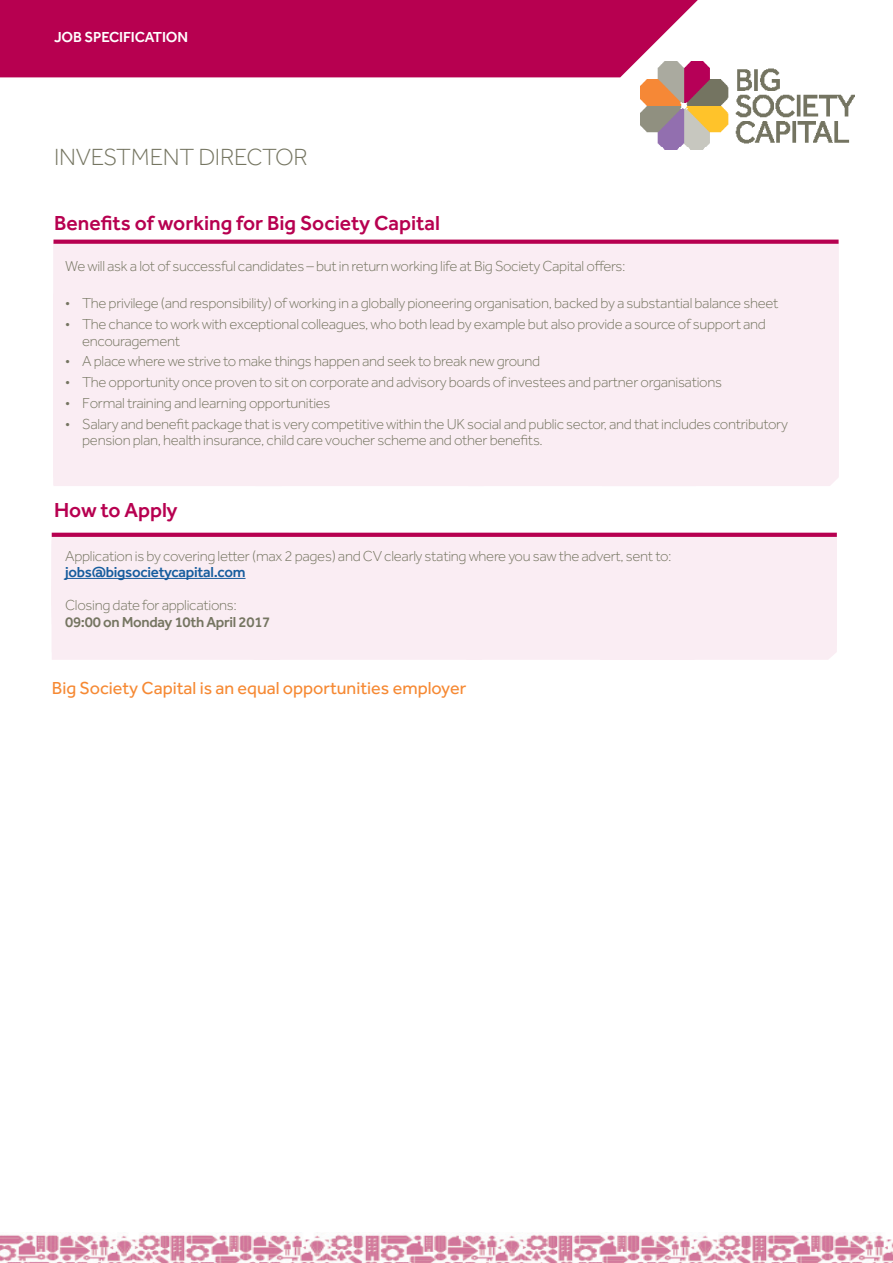
<style>
.page{position:relative;width:893px;height:1263px;background:#fff}
.page>*{position:absolute;margin:0;border:0;box-sizing:border-box;transform-origin:0 0}
.t1{font:300 24.15px "Effra";letter-spacing:-.01em;color:#757561}
.t2{font:500 21px "Effra";color:#b70050}
.t3{font:18px "Effra";color:#f68933}
.t4{font:300 15px/16.5px "Effra";letter-spacing:-.02em;color:#757561}
.t5{font:500 15px "Effra";letter-spacing:-.02em;color:#175d9e}
.t6{font:500 15px "Effra";letter-spacing:-.01em;color:#fff}
.s1{font-weight:500}
</style>
<div class="page">
<div style="left:52px;top:537px;width:785px;height:123px;background:#faedf3"></div>
<div style="left:53px;top:244px;width:786px;height:242px;background:#faedf3"></div>
<div style="left:0;top:0;width:698px;height:77px;background:#b70050"></div>
<svg style="left:53px;top:240px;width:786px;height:4px;background:#ba0d58"></svg>
<img style="left:641px;top:62px;width:213px;height:87px">
<hr style="left:65px;top:578px;width:181px;height:1px;background:#175d9e">
<svg style="left:52px;top:533px;width:785px;height:4px;background:#b80553"></svg>
<img style="left:0;top:1232px;width:893px;height:31px">
<p class="t6" style="left:54px;top:28px;width:136px">JOB SPECIFICATION</p>
<p class="t1" style="left:54px;top:144px;width:255px">INVESTMENT DIRECTOR</p>
<p class="t2" style="left:54px;top:211px;width:388px">Benefits of working for Big Society Capital</p>
<p class="t4" style="left:65px;top:258px;width:562px">We will ask a lot of successful candidates – but in return working life at Big Society Capital offers:</p>
<p class="t4" style="left:65px;top:295px;width:715px">• The privilege (and responsibility) of working in a globally pioneering organisation, backed by a substantial balance sheet</p>
<p class="t4" style="left:82px;top:316px;width:685px;text-indent:-17px">• The chance to work with exceptional colleagues, who both lead by example but also provide a source of support and encouragement</p>
<p class="t4" style="left:65px;top:353px;width:477px">• A place where we strive to make things happen and seek to break new ground</p>
<p class="t4" style="left:65px;top:374px;width:658px">• The opportunity once proven to sit on corporate and advisory boards of investees and partner organisations</p>
<p class="t4" style="left:65px;top:395px;width:267px">• Formal training and learning opportunities</p>
<p class="t4" style="left:82px;top:415px;width:707px;text-indent:-17px">• Salary and benefit package that is very competitive within the UK social and public sector, and that includes contributory pension plan, health insurance, child care voucher scheme and other benefits.</p>
<p class="t2" style="left:54px;top:498px;width:125px">How to Apply</p>
<p class="t4" style="left:65px;top:548px;width:608px">Application is by covering letter (max 2 pages) and CV clearly stating where you saw the advert, sent to:</p>
<p class="t5" style="left:65px;top:563px;width:182px">jobs@bigsocietycapital.com</p>
<p class="t4" style="left:65px;top:597px;width:207px">Closing date for applications:<br><span class="s1">09:00 on Monday 10th April 2017</span></p>
<p class="t3" style="left:52px;top:677px;width:416px">Big Society Capital is an equal opportunities employer</p>
</div>
